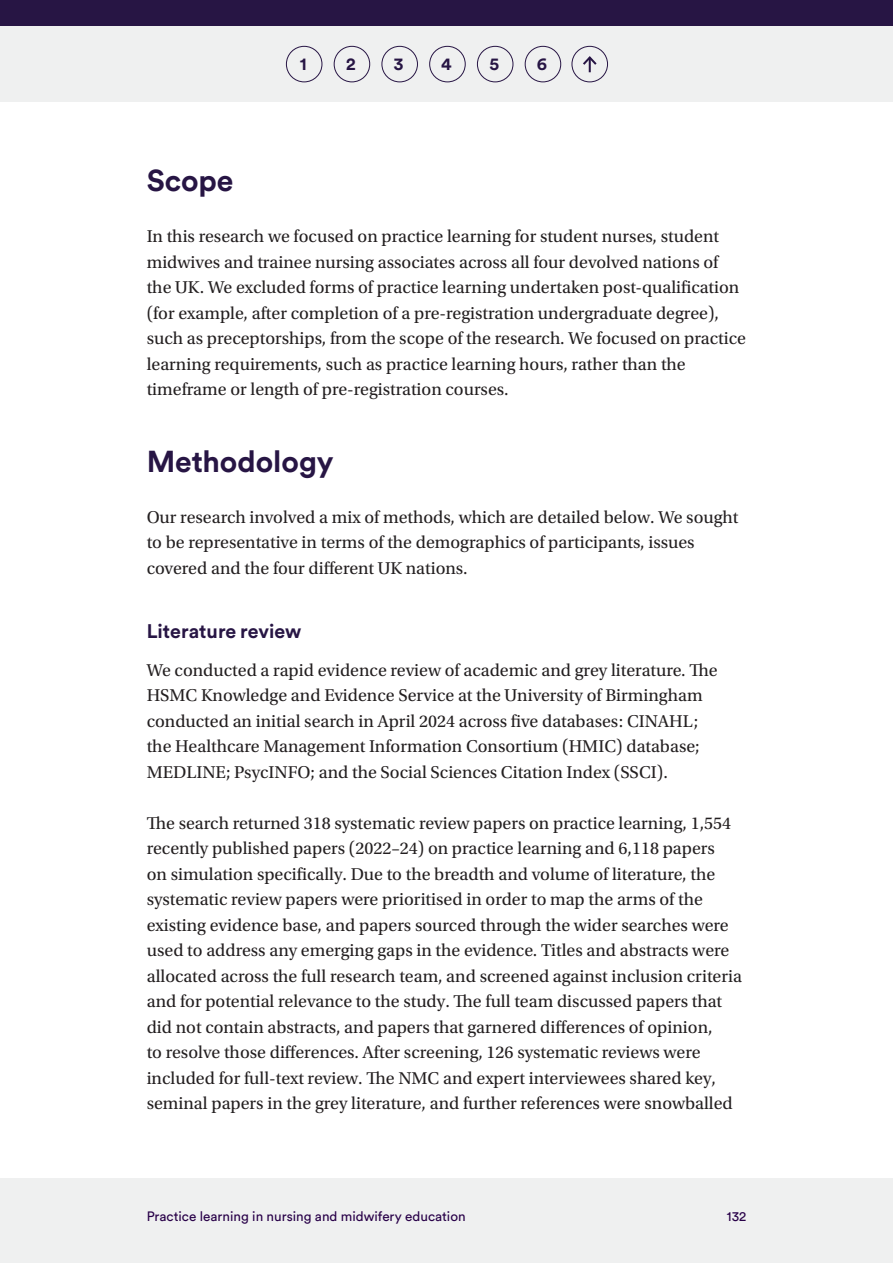
<style>
.page{position:relative;width:893px;height:1263px;background:#fff}
.page>*{position:absolute;margin:0;border:0;box-sizing:border-box;transform-origin:0 0}
.Heading_2{font:700 30px "Circular Pro";color:#271544}
.Heading_3{font:700 19.5px "Circular Pro";color:#271544}
.Body_text{font:18px/25.5px "Utopia Std";color:#231f20}
.t1{font:700 17.55px "Circular Pro";color:#271544}
.t2{font:13.5px "Circular Pro";color:#280048}
</style>
<div class="page">
<div style="left:0;top:0;width:893px;height:26px;background:#271544"></div>
<div style="left:0;top:26px;width:893px;height:76px;background:#eff0f0"></div>
<div style="left:0;top:1179px;width:893px;height:84px;background:#eff0f0"></div>
<div style="left:286px;top:46px;width:36px;height:36px;border:1px solid #271544;border-radius:50%"></div>
<div style="left:334px;top:46px;width:36px;height:36px;border:1px solid #271544;border-radius:50%"></div>
<div style="left:382px;top:46px;width:36px;height:36px;border:1px solid #271544;border-radius:50%"></div>
<div style="left:429px;top:46px;width:36px;height:36px;border:1px solid #271544;border-radius:50%"></div>
<div style="left:477px;top:46px;width:36px;height:36px;border:1px solid #271544;border-radius:50%"></div>
<div style="left:525px;top:46px;width:36px;height:36px;border:1px solid #271544;border-radius:50%"></div>
<div style="left:572px;top:46px;width:36px;height:36px;border:1px solid #271544;border-radius:50%"></div>
<svg style="left:583px;top:56px;width:14px;height:16px"></svg>
<p class="t1" style="left:300px;top:52px;width:8px">1</p>
<p class="t1" style="left:346px;top:52px;width:11px">2</p>
<p class="t1" style="left:394px;top:52px;width:11px">3</p>
<p class="t1" style="left:441px;top:52px;width:12px">4</p>
<p class="t1" style="left:489px;top:52px;width:11px">5</p>
<p class="t1" style="left:537px;top:52px;width:12px">6</p>
<p class="Heading_2" style="left:147px;top:160px;width:88px">Scope</p>
<p class="Body_text" style="left:147px;top:224px;width:601px">In this research we focused on practice learning for student nurses, student midwives and trainee nursing associates across all four devolved nations of the UK. We excluded forms of practice learning undertaken post-qualification (for example, after completion of a pre-registration undergraduate degree), such as preceptorships, from the scope of the research. We focused on practice learning requirements, such as practice learning hours, rather than the timeframe or length of pre-registration courses.</p>
<p class="Heading_2" style="left:147px;top:441px;width:188px">Methodology</p>
<p class="Body_text" style="left:147px;top:504px;width:593px">Our research involved a mix of methods, which are detailed below. We sought to be representative in terms of the demographics of participants, issues covered and the four different UK nations.</p>
<p class="Heading_3" style="left:147px;top:617px;width:156px">Literature review</p>
<p class="Body_text" style="left:147px;top:657px;width:573px">We conducted a rapid evidence review of academic and grey literature. The HSMC Knowledge and Evidence Service at the University of Birmingham conducted an initial search in April 2024 across five databases: CINAHL; the Healthcare Management Information Consortium (HMIC) database; MEDLINE; PsycINFO; and the Social Sciences Citation Index (SSCI).</p>
<p class="Body_text" style="left:147px;top:810px;width:597px">The search returned 318 systematic review papers on practice learning, 1,554 recently published papers (2022–24) on practice learning and 6,118 papers<br>on simulation specifically. Due to the breadth and volume of literature, the systematic review papers were prioritised in order to map the arms of the existing evidence base, and papers sourced through the wider searches were used to address any emerging gaps in the evidence. Titles and abstracts were allocated across the full research team, and screened against inclusion criteria and for potential relevance to the study. The full team discussed papers that did not contain abstracts, and papers that garnered differences of opinion,<br>to resolve those differences. After screening, 126 systematic reviews were included for full-text review. The NMC and expert interviewees shared key, seminal papers in the grey literature, and further references were snowballed</p>
<p class="t2" style="left:147px;top:1207px;width:320px">Practice learning in nursing and midwifery education</p>
<p class="t2" style="left:727px;top:1207px;width:21px">132</p>
</div>
